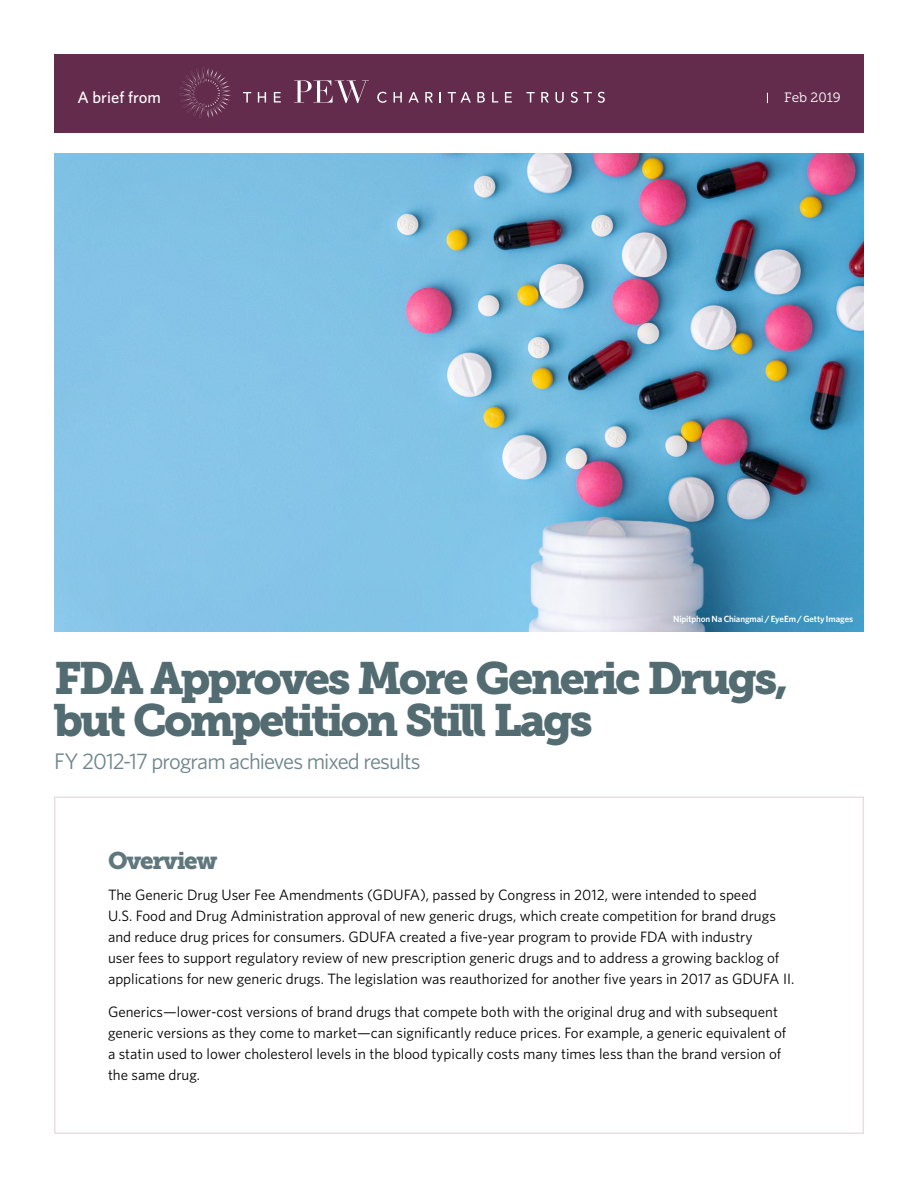
<style>
.page{position:relative;width:918px;height:1188px;background:#fff}
.page>*{position:absolute;margin:0;border:0;box-sizing:border-box;transform-origin:0 0}
.t1{font:45px/42px "Museo Slab 900";letter-spacing:-.06em;color:#536c71}
.t2{font:24px "Museo Slab 900";letter-spacing:-.055em;color:#60787d}
.t3{font:22.5px "Whitney";letter-spacing:-.045em;color:#6e858a}
.t4{font:500 16.5px "Whitney";color:#fff}
.t5{font:15px/21px "Whitney";color:#000}
.t6{font:13.5px "Museo Slab 300";color:#fff}
.t7{font:600 9px "Whitney";letter-spacing:-.01em;color:#fff}
</style>
<div class="page">
<div style="left:54px;top:54px;width:810px;height:78px;background:#632c4c"></div>
<svg style="left:179px;top:68px;width:52px;height:50px"></svg>
<svg style="left:243px;top:92px;width:8px;height:11px"></svg>
<svg style="left:258px;top:92px;width:8px;height:11px"></svg>
<svg style="left:274px;top:92px;width:7px;height:11px"></svg>
<svg style="left:377px;top:92px;width:10px;height:11px"></svg>
<svg style="left:394px;top:92px;width:8px;height:11px"></svg>
<svg style="left:408px;top:92px;width:11px;height:11px"></svg>
<svg style="left:425px;top:92px;width:8px;height:11px"></svg>
<svg style="left:448px;top:92px;width:23px;height:11px"></svg>
<svg style="left:477px;top:92px;width:8px;height:11px"></svg>
<svg style="left:492px;top:92px;width:6px;height:11px"></svg>
<svg style="left:505px;top:92px;width:7px;height:11px"></svg>
<svg style="left:526px;top:92px;width:9px;height:11px"></svg>
<svg style="left:541px;top:92px;width:8px;height:11px"></svg>
<svg style="left:556px;top:92px;width:8px;height:11px"></svg>
<svg style="left:571px;top:92px;width:7px;height:11px"></svg>
<svg style="left:584px;top:92px;width:8px;height:11px"></svg>
<svg style="left:598px;top:92px;width:7px;height:11px"></svg>
<svg style="left:294px;top:80px;width:75px;height:23px"></svg>
<img style="left:54px;top:153px;width:810px;height:479px">
<p class="t4" style="left:77px;top:86px;width:85px">A brief from</p>
<p class="t6" style="left:784px;top:90px;width:58px">Feb 2019</p>
<p class="t7" style="left:673px;top:613px;width:182px">Nipitphon Na Chiangmai / EyeEm / Getty Images</p>
<h1 class="t1" style="left:54px;top:658px;width:736px">FDA Approves More Generic Drugs, but Competition Still Lags</h1>
<h3 class="t3" style="left:54px;top:747px;width:368px">FY 2012-17 program achieves mixed results</h3>
<h2 class="t2" style="left:108px;top:846px;width:111px">Overview</h2>
<p class="t5" style="left:108px;top:884px;width:688px">The Generic Drug User Fee Amendments (GDUFA), passed by Congress in 2012, were intended to speed<br>U.S. Food and Drug Administration approval of new generic drugs, which create competition for brand drugs and reduce drug prices for consumers. GDUFA created a five-year program to provide FDA with industry<br>user fees to support regulatory review of new prescription generic drugs and to address a growing backlog of applications for new generic drugs. The legislation was reauthorized for another five years in 2017 as GDUFA II.</p>
<p class="t5" style="left:108px;top:1001px;width:680px">Generics—lower-cost versions of brand drugs that compete both with the original drug and with subsequent generic versions as they come to market—can significantly reduce prices. For example, a generic equivalent of a statin used to lower cholesterol levels in the blood typically costs many times less than the brand version of the same drug.</p>
</div>
